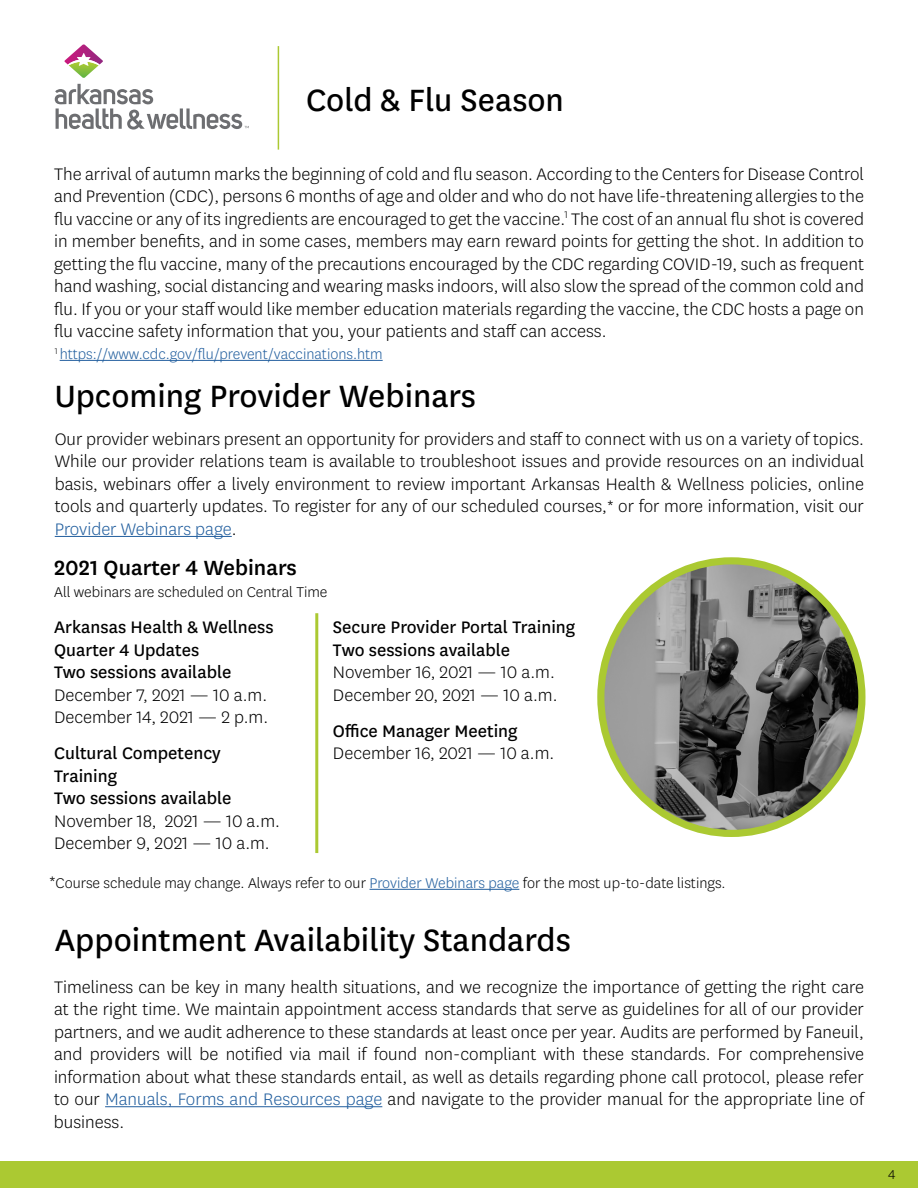
<style>
.page{position:relative;width:918px;height:1188px;background:#fff}
.page>*{position:absolute;margin:0;border:0;box-sizing:border-box;transform-origin:0 0}
.t1{font:36px "Centene Sans";color:#000}
.t2{font:500 24px "Centene Sans";color:#000}
.t3{font:300 19.5px/22.5px "Centene Sans";color:#000;text-align:justify}
.t4{font:19.5px/22.5px "Centene Sans";color:#000}
.t5{font:300 16.5px "Centene Sans";color:#000}
.t6{font:300 16.5px "Centene Sans";color:#215e9e}
.t7{font:300 15px "Centene Sans";color:#000}
.s1{color:#215e9e}
.s2{font-weight:300}
.s3{font-weight:400}
.s4{font-size:19.5px}
</style>
<div class="page">
<div style="left:0;top:1161px;width:918px;height:27px;background:#abc932"></div>
<hr style="left:278px;top:46px;width:1px;height:104px;background:#abc932">
<img style="left:601px;top:562px;width:261px;height:271px">
<hr style="left:315px;top:613px;width:3px;height:240px;background:#abc932">
<hr style="left:60px;top:360px;width:323px;height:1px;background:#215e9e">
<hr style="left:55px;top:536px;width:177px;height:1px;background:#215e9e">
<hr style="left:370px;top:889px;width:149px;height:1px;background:#215e9e">
<hr style="left:105px;top:1106px;width:277px;height:1px;background:#215e9e">
<div style="left:597px;top:557px;width:268px;height:280px;border:7px solid #abc932;border-radius:50%"></div>
<svg style="left:64px;top:44px;width:39px;height:34px"></svg>
<svg style="left:55px;top:84px;width:194px;height:46px"></svg>
<h2 class="t1" style="left:306px;top:76px;width:259px">Cold &amp; Flu Season</h2>
<p class="t3" style="left:54px;top:162px;width:811px">The arrival of autumn marks the beginning of cold and flu season. According to the Centers for Disease Control and Prevention (CDC), persons 6 months of age and older and who do not have life-threatening allergies to the flu vaccine or any of its ingredients are encouraged to get the vaccine.<sup>1</sup> The cost of an annual flu shot is covered in member benefits, and in some cases, members may earn reward points for getting the shot. In addition to getting the flu vaccine, many of the precautions encouraged by the CDC regarding COVID-19, such as frequent hand washing, social distancing and wearing masks indoors, will also slow the spread of the common cold and flu. If you or your staff would like member education materials regarding the vaccine, the CDC hosts a page on flu vaccine safety information that you, your patients and staff can access.</p>
<p class="t6" style="left:55px;top:344px;width:329px"><sup>1</sup> https://www.cdc.gov/flu/prevent/vaccinations.htm</p>
<h2 class="t1" style="left:55px;top:372px;width:423px">Upcoming Provider Webinars</h2>
<p class="t3" style="left:55px;top:427px;width:811px">Our provider webinars present an opportunity for providers and staff to connect with us on a variety of topics.<br>While our provider relations team is available to troubleshoot issues and provide resources on an individual basis, webinars offer a lively environment to review important Arkansas Health &amp; Wellness policies, online tools and quarterly updates. To register for any of our scheduled courses,* or for more information, visit our <span class="s1">Provider Webinars page</span>.</p>
<h3 class="t2" style="left:54px;top:551px;width:244px">2021 Quarter 4 Webinars</h3>
<p class="t5" style="left:54px;top:582px;width:275px">All webinars are scheduled on Central Time</p>
<p class="t4" style="left:54px;top:615px;width:221px">Arkansas Health &amp; Wellness<br>Quarter 4 Updates<br>Two sessions available<br><span class="s2">December 7, 2021 — 10 a.m.<br>December 14, 2021 — 2 p.m.</span></p>
<p class="t4" style="left:54px;top:741px;width:227px">Cultural Competency<br>Training<br>Two sessions available<br><span class="s2">November 18, 2021 — 10 a.m.<br>December 9, 2021 — 10 a.m.</span></p>
<p class="t4" style="left:333px;top:615px;width:244px">Secure Provider Portal Training<br>Two sessions available<br><span class="s2">November 16, 2021 — 10 a.m.<br>December 20, 2021 — 10 a.m.</span></p>
<p class="t3" style="left:333px;top:719px;width:223px"><span class="s3">Office Manager Meeting<br></span>December 16, 2021 — 10 a.m.</p>
<p class="t5" style="left:49px;top:873px;width:678px"><span class="s4">*</span>Course schedule may change. Always refer to our <span class="s1">Provider Webinars page</span> for the most up-to-date listings.</p>
<h2 class="t1" style="left:55px;top:916px;width:518px">Appointment Availability Standards</h2>
<p class="t3" style="left:54px;top:975px;width:812px">Timeliness can be key in many health situations, and we recognize the importance of getting the right care at the right time. We maintain appointment access standards that serve as guidelines for all of our provider partners, and we audit adherence to these standards at least once per year. Audits are performed by Faneuil, and providers will be notified via mail if found non-compliant with these standards. For comprehensive information about what these standards entail, as well as details regarding phone call protocol, please refer to our <span class="s1">Manuals, Forms and Resources page</span> and navigate to the provider manual for the appropriate line of business.</p>
<p class="t7" style="left:888px;top:1165px;width:9px">4</p>
</div>
